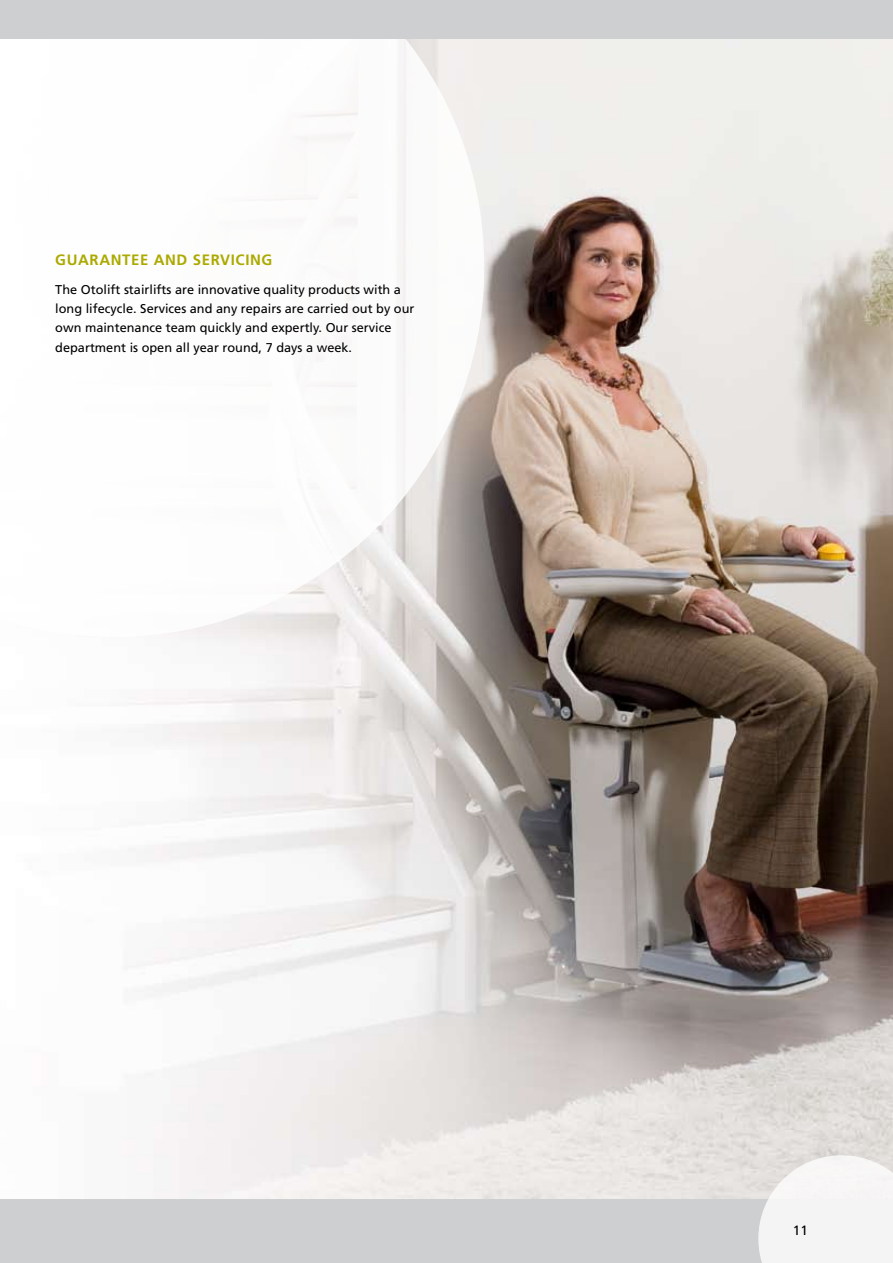
<style>
.page{position:relative;width:893px;height:1263px;background:#fff}
.page>*{position:absolute;margin:0;border:0;box-sizing:border-box;transform-origin:0 0}
.t1{font:700 15px "Frutiger";letter-spacing:.04em;color:#acaa00}
.t2{font:13.5px "Frutiger";color:#000}
.t3{font:12.75px/19.2px "Frutiger";color:#000}
</style>
<div class="page">
<img style="left:127px;top:38px;width:766px;height:1161px">
<svg style="left:0;top:38px;width:484px;height:599px"></svg>
<div style="left:0;top:1199px;width:893px;height:64px;background:#cecfd0"></div>
<svg style="left:758px;top:1155px;width:135px;height:108px"></svg>
<div style="left:0;top:0;width:893px;height:38px;background:#cecfd0"></div>
<p class="t1" style="left:55px;top:251px;width:219px">GUARANTEE AND SERVICI NG</p>
<p class="t3" style="left:55px;top:280px;width:361px">The Otolift stairlifts are innovative quality products with a long lifecycle. Services and any repairs are carried out by our own maintenance team quickly and expertly. Our service department is open all year round, 7 days a week.</p>
<p class="t2" style="left:793px;top:1222px;width:17px">11</p>
</div>
